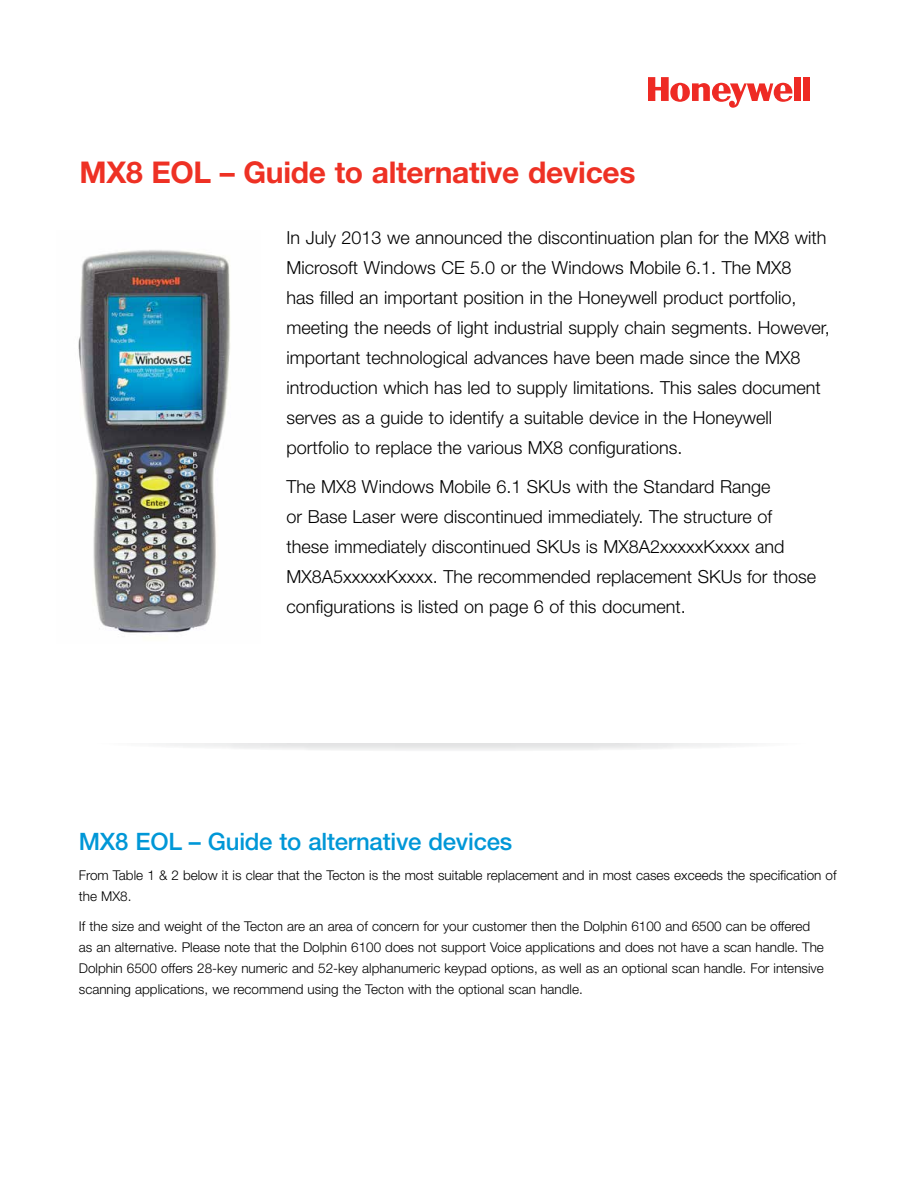
<style>
.page{position:relative;width:918px;height:1188px;background:#fff}
.page>*{position:absolute;margin:0;border:0;box-sizing:border-box;transform-origin:0 0}
.t1{font:700 30px "Helvetica Neue";letter-spacing:-.01em;color:#ee3124}
.t2{font:500 24px "Helvetica Neue";letter-spacing:-.01em;color:#0097d7}
.t3{font:300 18px/30px "Helvetica Neue";color:#000}
.t4{font:300 13.5px/21px "Helvetica Neue";color:#000}
</style>
<div class="page">
<div style="left:794px;top:77px;width:7px;height:24px;background:#ee2a24"></div>
<div style="left:803px;top:77px;width:7px;height:24px;background:#ee2a24"></div>
<svg style="left:648px;top:77px;width:145px;height:31px"></svg>
<img style="left:78px;top:250px;width:153px;height:383px">
<div style="left:94px;top:734px;width:716px;height:17px;background:#eee;border-radius:50%"></div>
<div style="left:0;top:674px;width:918px;height:69px;background:#fff"></div>
<h1 class="t1" style="left:80px;top:154px;width:558px">MX8 EOL – Guide to alternative devices</h1>
<p class="t3" style="left:287px;top:223px;width:545px">In July 2013 we announced the discontinuation plan for the MX8 with Microsoft Windows CE 5.0 or the Windows Mobile 6.1. The MX8<br>has filled an important position in the Honeywell product portfolio, meeting the needs of light industrial supply chain segments. However, important technological advances have been made since the MX8 introduction which has led to supply limitations. This sales document serves as a guide to identify a suitable device in the Honeywell portfolio to replace the various MX8 configurations.</p>
<p class="t3" style="left:287px;top:472px;width:531px">The MX8 Windows Mobile 6.1 SKUs with the Standard Range<br>or Base Laser were discontinued immediately. The structure of these immediately discontinued SKUs is MX8A2xxxxxKxxxx and MX8A5xxxxxKxxxx. The recommended replacement SKUs for those configurations is listed on page 6 of this document.</p>
<h2 class="t2" style="left:79px;top:827px;width:435px">MX8 EOL – Guide to alternative devices</h2>
<p class="t4" style="left:79px;top:864px;width:759px">From Table 1 &amp; 2 below it is clear that the Tecton is the most suitable replacement and in most cases exceeds the specification of the MX8.</p>
<p class="t4" style="left:79px;top:915px;width:747px">If the size and weight of the Tecton are an area of concern for your customer then the Dolphin 6100 and 6500 can be offered as an alternative. Please note that the Dolphin 6100 does not support Voice applications and does not have a scan handle. The Dolphin 6500 offers 28-key numeric and 52-key alphanumeric keypad options, as well as an optional scan handle. For intensive scanning applications, we recommend using the Tecton with the optional scan handle.</p>
</div>
